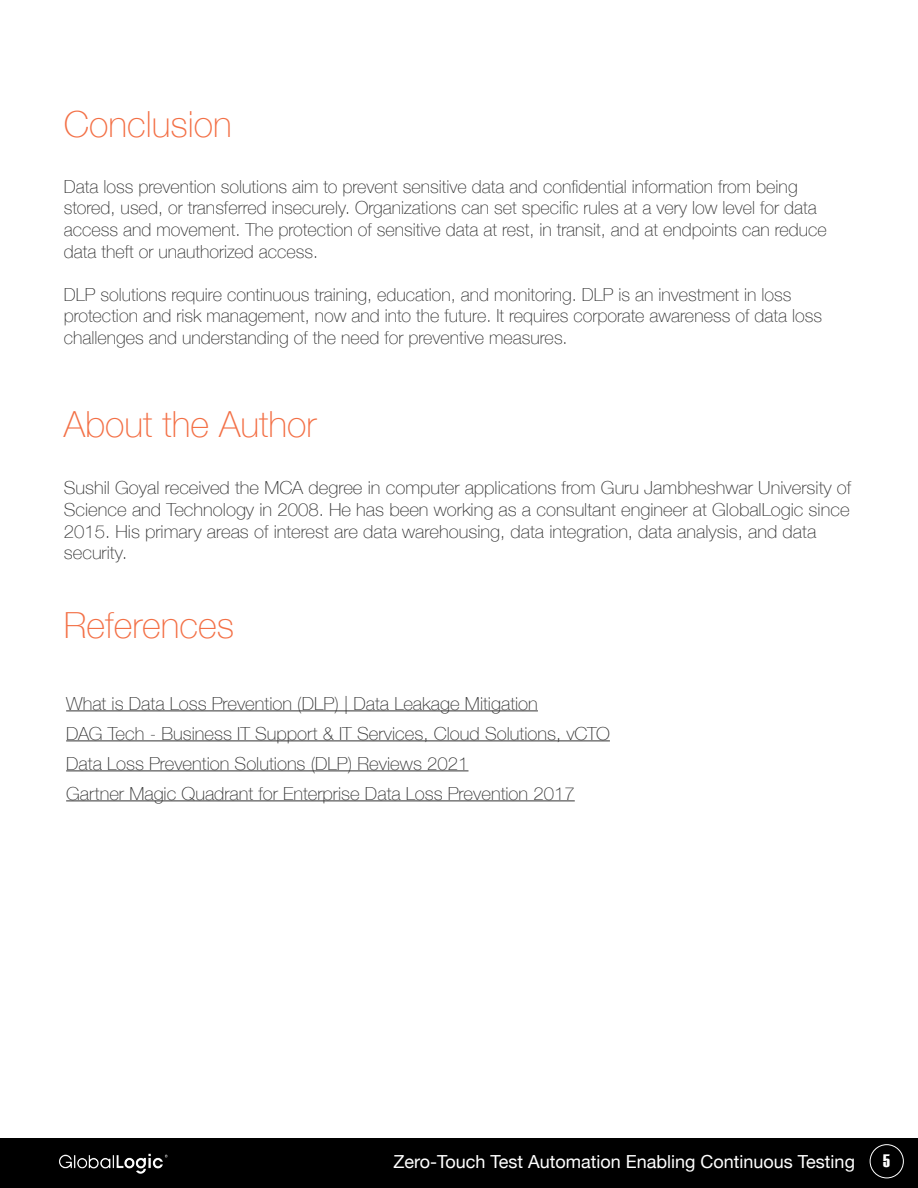
<style>
.page{position:relative;width:918px;height:1188px;background:#fff}
.page>*{position:absolute;margin:0;border:0;box-sizing:border-box;transform-origin:0 0}
.t1{font:100 36px "Helvetica Neue";color:#f37046}
.t2{font:100 18px/21.6px "Helvetica Neue";color:#333}
.t3{font:18px "Helvetica Neue";color:#fff}
.t4{font:18px "Haettenschweiler";color:#fff}
</style>
<div class="page">
<div style="left:0;top:1138px;width:918px;height:50px;background:#000"></div>
<img style="left:59px;top:1153px;width:109px;height:21px">
<div style="left:870px;top:1144px;width:34px;height:34px;border:1px solid #fff;border-radius:50%"></div>
<hr style="left:66px;top:710px;width:472px;height:1px;background:#333">
<hr style="left:66px;top:740px;width:544px;height:1px;background:#333">
<hr style="left:66px;top:770px;width:403px;height:1px;background:#333">
<hr style="left:66px;top:800px;width:509px;height:1px;background:#333">
<h1 class="t1" style="left:64px;top:97px;width:170px">Conclusion</h1>
<p class="t2" style="left:64px;top:175px;width:765px">Data loss prevention solutions aim to prevent sensitive data and confidential information from being stored, used, or transferred insecurely. Organizations can set specific rules at a very low level for data access and movement. The protection of sensitive data at rest, in transit, and at endpoints can reduce data theft or unauthorized access.</p>
<p class="t2" style="left:64px;top:283px;width:760px">DLP solutions require continuous training, education, and monitoring. DLP is an investment in loss protection and risk management, now and into the future. It requires corporate awareness of data loss challenges and understanding of the need for preventive measures.</p>
<h1 class="t1" style="left:64px;top:397px;width:254px">About the Author</h1>
<p class="t2" style="left:64px;top:476px;width:789px">Sushil Goyal received the MCA degree in computer applications from Guru Jambheshwar University of Science and Technology in 2008. He has been working as a consultant engineer at GlobalLogic since 2015. His primary areas of interest are data warehousing, data integration, data analysis, and data security.</p>
<h1 class="t1" style="left:64px;top:598px;width:172px">References</h1>
<p class="t2" style="left:66px;top:687px;width:545px;line-height:30px">What is Data Loss Prevention (DLP) | Data Leakage Mitigation<br>DAG Tech - Business IT Support &amp; IT Services, Cloud Solutions, vCTO Data Loss Prevention Solutions (DLP) Reviews 2021<br>Gartner Magic Quadrant for Enterprise Data Loss Prevention 2017</p>
<p class="t3" style="left:394px;top:1148px;width:463px">Zero-Touch Test Automation Enabling Continuous Testing</p>
<p class="t4" style="left:883px;top:1149px;width:8px">5</p>
</div>
